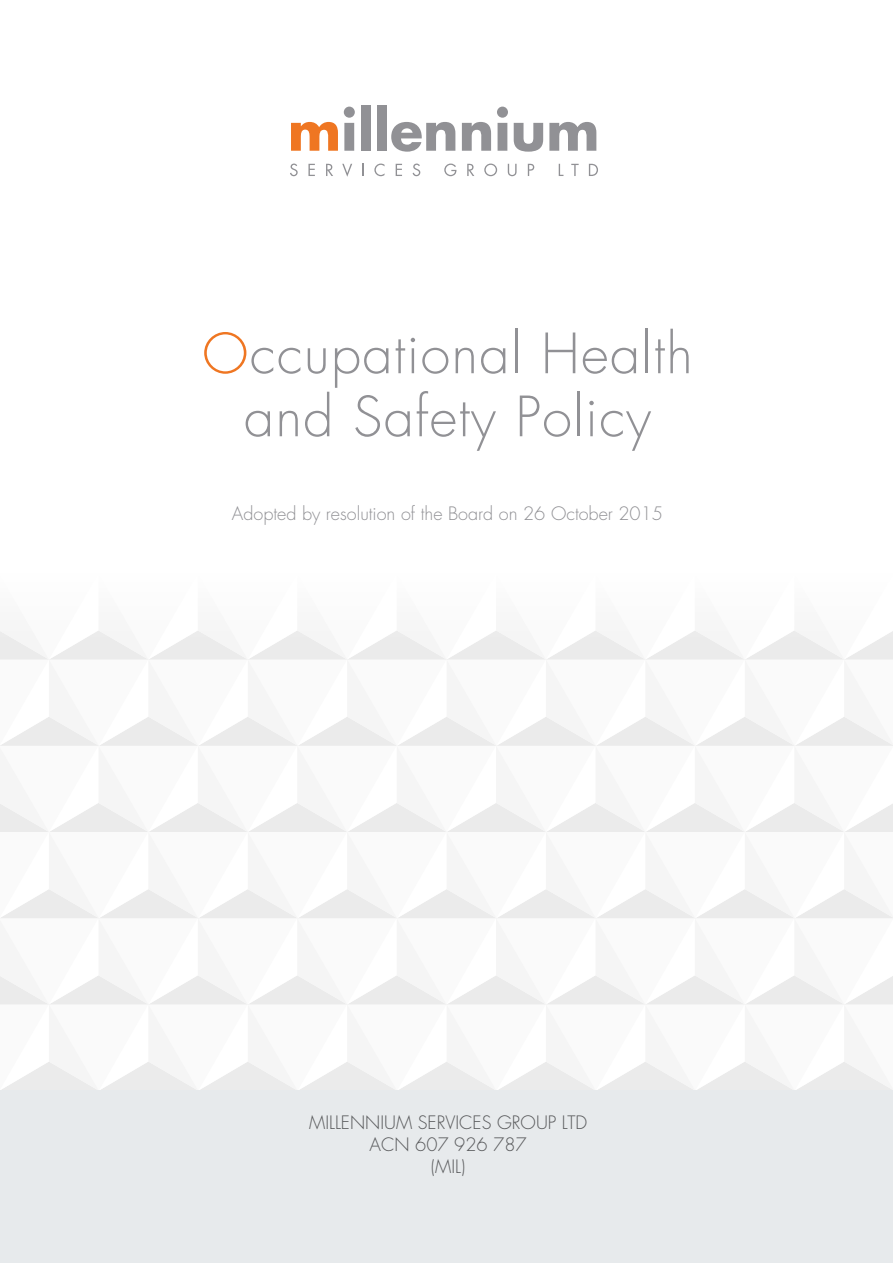
<style>
.page{position:relative;width:893px;height:1263px;background:#fff}
.page>*{position:absolute;margin:0;border:0;box-sizing:border-box;transform-origin:0 0}
.t1{font:300 54px/63px "Futura";letter-spacing:.025em;color:#919195;text-align:center}
.t2{font:300 18px "Futura";color:#919195}
.t3{font:300 18px/21.6px "Futura";color:#58595b;text-align:center}
.s1{color:#ef7622}
</style>
<div class="page">
<div style="left:0;top:1090px;width:893px;height:172px;background:#e7eaec"></div>
<svg style="left:0;top:631px;width:893px;height:459px"></svg>
<svg style="left:291px;top:122px;width:47px;height:29px"></svg>
<svg style="left:344px;top:107px;width:11px;height:44px"></svg>
<div style="left:361px;top:106px;width:9px;height:45px;background:#919195"></div>
<div style="left:377px;top:106px;width:10px;height:45px;background:#919195"></div>
<svg style="left:391px;top:122px;width:64px;height:30px"></svg>
<svg style="left:462px;top:122px;width:29px;height:29px"></svg>
<svg style="left:497px;top:107px;width:11px;height:44px"></svg>
<svg style="left:514px;top:123px;width:29px;height:29px"></svg>
<svg style="left:549px;top:122px;width:47px;height:29px"></svg>
<svg style="left:290px;top:164px;width:8px;height:12px"></svg>
<svg style="left:308px;top:164px;width:7px;height:12px"></svg>
<svg style="left:326px;top:164px;width:7px;height:12px"></svg>
<svg style="left:342px;top:164px;width:10px;height:13px"></svg>
<svg style="left:362px;top:164px;width:2px;height:12px"></svg>
<svg style="left:374px;top:164px;width:10px;height:12px"></svg>
<svg style="left:396px;top:164px;width:6px;height:12px"></svg>
<svg style="left:413px;top:164px;width:7px;height:12px"></svg>
<svg style="left:444px;top:164px;width:12px;height:12px"></svg>
<svg style="left:467px;top:164px;width:7px;height:12px"></svg>
<svg style="left:484px;top:164px;width:13px;height:12px"></svg>
<svg style="left:508px;top:164px;width:9px;height:12px"></svg>
<svg style="left:528px;top:164px;width:6px;height:12px"></svg>
<svg style="left:559px;top:164px;width:4px;height:12px"></svg>
<svg style="left:571px;top:164px;width:8px;height:12px"></svg>
<svg style="left:589px;top:164px;width:9px;height:12px"></svg>
<h1 class="t1" style="left:202px;top:323px;width:492px"><span class="s1">O</span>ccupational Health and Safety Policy</h1>
<p class="t2" style="left:232px;top:502px;width:433px">Adopted by resolution of the Board on 26 October 2015</p>
<p class="t3" style="left:309px;top:1112px;width:279px">MILLENNIUM SERVICES GROUP LTD<br>ACN 607 926 787<br>(MIL)</p>
</div>
